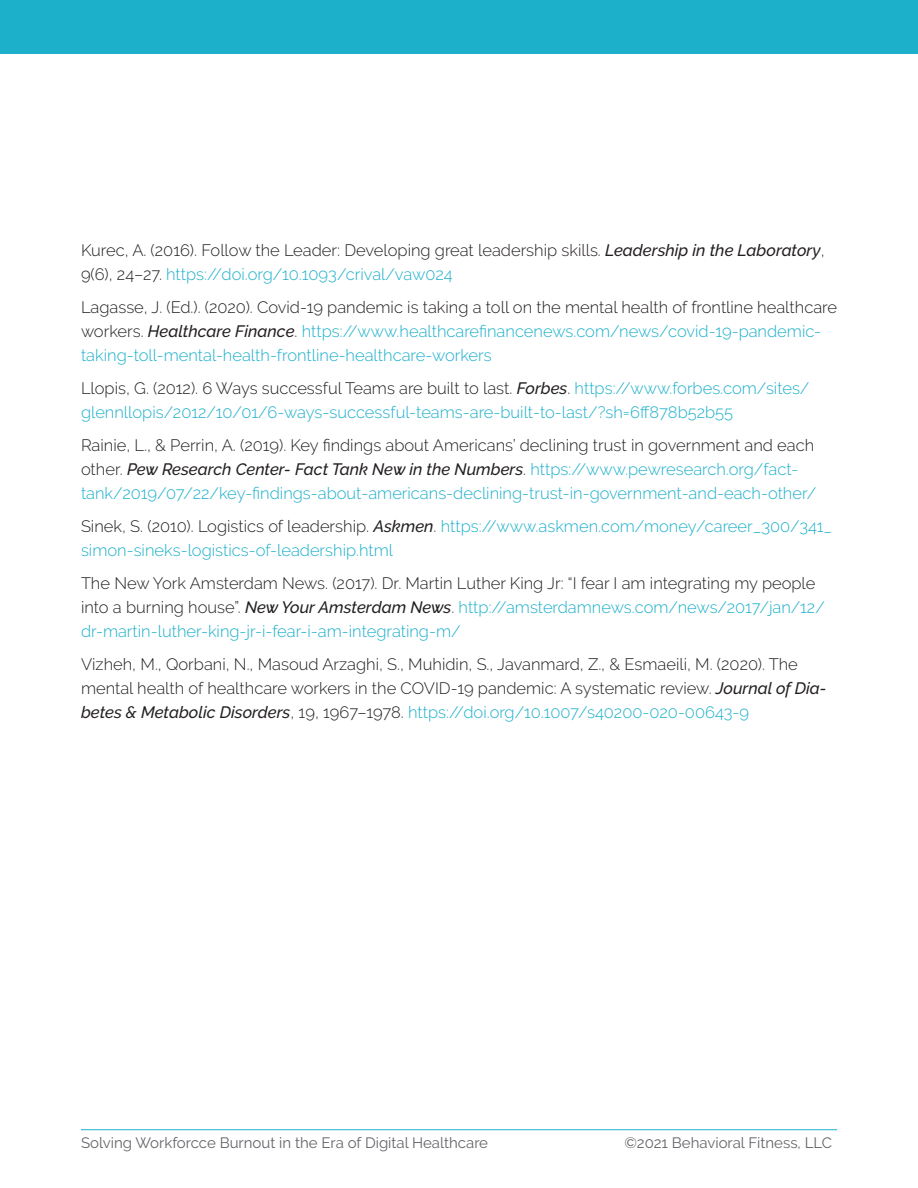
<style>
.page{position:relative;width:918px;height:1188px;background:#fff}
.page>*{position:absolute;margin:0;border:0;box-sizing:border-box;transform-origin:0 0}
.Paragraph-body{font:300 16.5px/24px "Raleway";color:#1cb0ca}
.Paragraph-body-2{font:300 16.5px/24px "Raleway";color:#231f20}
.t1{font:15px "Raleway";color:#63656a}
.s1{font-weight:500;font-style:italic}
.s2{color:#1cb0ca}
.s3{color:#231f20}
.s4{font-weight:500;font-style:italic;color:#231f20}
</style>
<div class="page">
<div style="left:0;top:0;width:918px;height:54px;background:#1cb0ca"></div>
<hr style="left:81px;top:1129px;width:756px;height:1px;background:#1cb0ca">
<p class="Paragraph-body-2" style="left:81px;top:238px;width:745px">Kurec, A. (2016). Follow the Leader: Developing great leadership skills. <span class="s1">Leadership in the Laboratory</span>,<br>9(6), 24–27. <span class="s2">https://doi.org/10.1093/crival/vaw024</span></p>
<p class="Paragraph-body" style="left:81px;top:295px;width:758px"><span class="s3">Lagasse, J. (Ed.). (2020). Covid-19 pandemic is taking a toll on the mental health of frontline healthcare workers.</span> <span class="s4">Healthcare Finance</span><span class="s3">.</span> https://www.healthcarefinancenews.com/news/covid-19-pandemic&shy;taking-toll-mental-health-frontline-healthcare-workers</p>
<p class="Paragraph-body" style="left:81px;top:376px;width:730px"><span class="s3">Llopis, G. (2012). 6 Ways successful Teams are built to last.</span> <span class="s4">Forbes</span><span class="s3">.</span> https://www.forbes.com/sites/ glennllopis/2012/10/01/6-ways-successful-teams-are-built-to-last/?sh=6ff878b52b55</p>
<p class="Paragraph-body" style="left:81px;top:433px;width:737px"><span class="s3">Rainie, L., &amp; Perrin, A. (2019). Key findings about Americans’ declining trust in government and each other.</span> <span class="s4">Pew Research Center- Fact Tank New in the Numbers</span><span class="s3">.</span> https://www.pewresearch.org/fact&shy;tank/2019/07/22/key-findings-about-americans-declining-trust-in-government-and-each-other/</p>
<p class="Paragraph-body" style="left:81px;top:514px;width:753px"><span class="s3">Sinek, S. (2010). Logistics of leadership.</span> <span class="s4">Askmen</span><span class="s3">.</span> https://www.askmen.com/money/career_300/341_ simon-sineks-logistics-of-leadership.html</p>
<p class="Paragraph-body-2" style="left:81px;top:571px;width:745px">The New York Amsterdam News. (2017). Dr. Martin Luther King Jr: “I fear I am integrating my people into a burning house”. <span class="s1">New Your Amsterdam News</span>. <span class="s2">http://amsterdamnews.com/news/2017/jan/12/ dr-martin-luther-king-jr-i-fear-i-am-integrating-m/</span></p>
<p class="Paragraph-body-2" style="left:81px;top:652px;width:747px">Vizheh, M., Qorbani, N., Masoud Arzaghi, S., Muhidin, S., Javanmard, Z., &amp; Esmaeili, M. (2020). The mental health of healthcare workers in the COVID-19 pandemic: A systematic review. <span class="s1">Journal of Dia&shy;betes &amp; Metabolic Disorders</span>, 19, 1967–1978. <span class="s2">https://doi.org/10.1007/s40200-020-00643-9</span></p>
<p class="t1" style="left:81px;top:1134px;width:409px">Solving Workforcce Burnout in the Era of Digital Healthcare</p>
<p class="t1" style="left:624px;top:1134px;width:209px">©2021 Behavioral Fitness, LLC</p>
</div>
